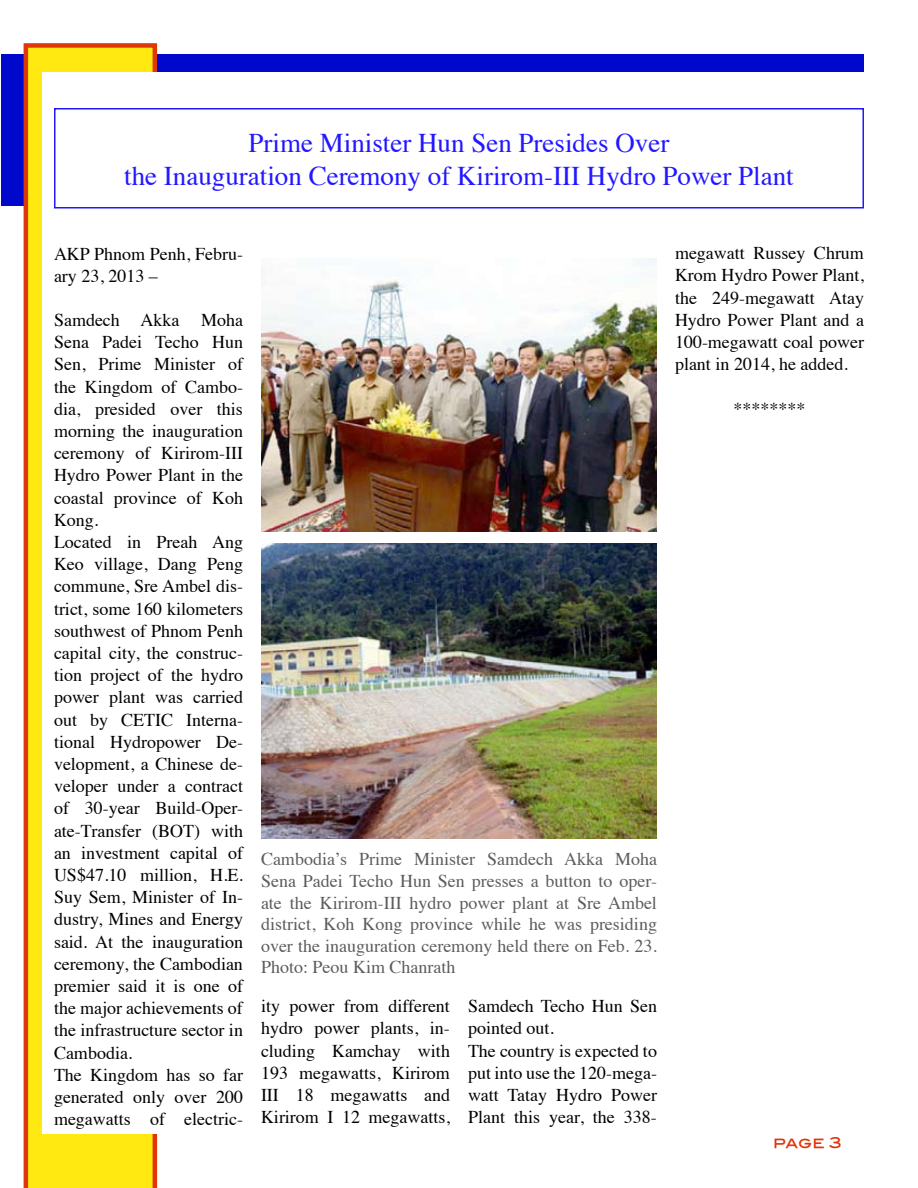
<style>
.page{position:relative;width:918px;height:1188px;background:#fff}
.page>*{position:absolute;margin:0;border:0;box-sizing:border-box;transform-origin:0 0}
.t1{font:27px/32.4px "Times";color:#2317ff;text-align:center}
.t2{font:18px/22.2px "Times";color:#000}
.t3{font:18px/21.6px "Times";color:#5c5c5f;text-align:justify}
.t4{font:15px "Blair Md ITCTT Medium";color:#e1350a}
</style>
<div class="page">
<div style="left:1px;top:54px;width:863px;height:152px;background:#0008cc"></div>
<svg style="left:24px;top:43px;width:133px;height:1145px;background:#f9c80f"></svg>
<div style="left:42px;top:72px;width:830px;height:1062px;background:#fff"></div>
<div style="left:54px;top:108px;width:810px;height:100px;border:2px solid #2317ff"></div>
<img style="left:261px;top:543px;width:396px;height:296px">
<img style="left:261px;top:258px;width:396px;height:273px">
<h1 class="t1" style="left:124px;top:125px;width:671px">Prime Minister Hun Sen Presides Over<br>the Inauguration Ceremony of Kirirom-III Hydro Power Plant</h1>
<p class="t2" style="left:54px;top:241px;width:191px">AKP Phnom Penh, Febru&shy;ary 23, 2013 –</p>
<p class="t2" style="left:54px;top:307px;width:191px">Samdech Akka Moha<br>Sena Padei Techo Hun<br>Sen, Prime Minister of the Kingdom of Cambo&shy;dia, presided over this morning the inauguration ceremony of Kirirom-III<br>Hydro Power Plant in the coastal province of Koh<br>Kong.<br>Located in Preah Ang<br>Keo village, Dang Peng commune, Sre Ambel dis&shy;trict, some 160 kilometers southwest of Phnom Penh capital city, the construc&shy;tion project of the hydro power plant was carried out by CETIC Interna&shy;tional Hydropower De&shy;velopment, a Chinese de&shy;veloper under a contract of 30-year Build-Oper&shy;ate-Transfer (BOT) with an investment capital of<br>US$47.10 million, H.E.<br>Suy Sem, Minister of In&shy;dustry, Mines and Energy said. At the inauguration ceremony, the Cambodian premier said it is one of the major achievements of the infrastructure sector in<br>Cambodia.<br>The Kingdom has so far generated only over 200 megawatts of electric-</p>
<p class="t3" style="left:261px;top:847px;width:398px">Cambodia’s Prime Minister Samdech Akka Moha Sena Padei Techo Hun Sen presses a button to oper&shy;ate the Kirirom-III hydro power plant at Sre Ambel district, Koh Kong province while he was presiding over the inauguration ceremony held there on Feb. 23.<br>Photo: Peou Kim Chanrath</p>
<p class="t2" style="left:261px;top:994px;width:191px;text-align:justify">ity power from different hydro power plants, in&shy;cluding Kamchay with 193 megawatts, Kirirom III 18 megawatts and Kirirom I 12 megawatts,</p>
<p class="t2" style="left:468px;top:994px;width:191px">Samdech Techo Hun Sen pointed out.<br>The country is expected to put into use the 120-mega&shy;watt Tatay Hydro Power<br>Plant this year, the 338-</p>
<p class="t2" style="left:675px;top:241px;width:191px;text-align:justify">megawatt Russey Chrum Krom Hydro Power Plant, the 249-megawatt Atay Hydro Power Plant and a 100-megawatt coal power plant in 2014, he added.</p>
<p class="t2" style="left:734px;top:396px;width:73px">********</p>
<p class="t4" style="left:773px;top:1131px;width:70px">page 3</p>
</div>
